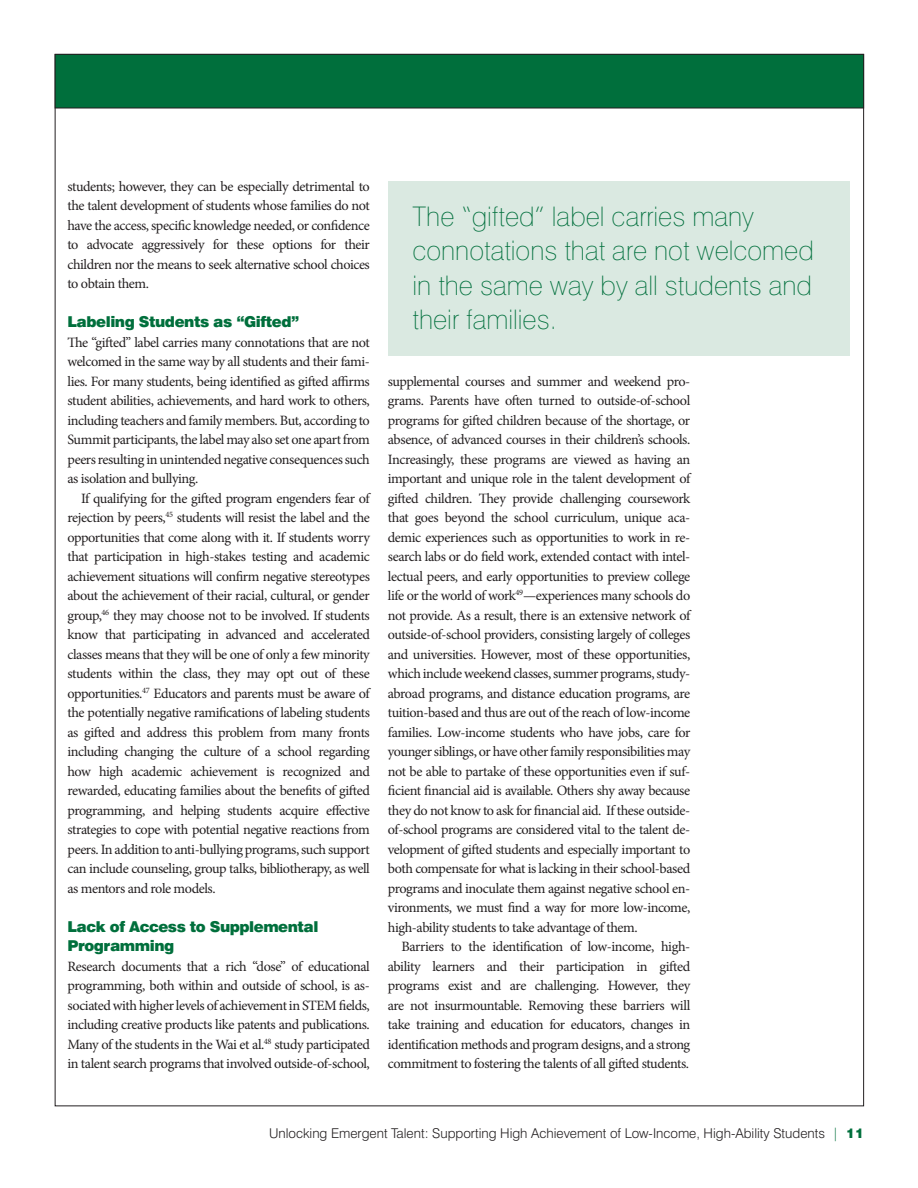
<style>
.page{position:relative;width:918px;height:1188px;background:#fff}
.page>*{position:absolute;margin:0;border:0;box-sizing:border-box;transform-origin:0 0}
.t1{font:100 27px/34.5px "Swiss 721 BT";color:#006f3c}
.Subhead{font:900 15px/19.5px "Swiss 721 BT";letter-spacing:-.03em;color:#006f3c}
.Body_text_NO_INDENT{font:14.25px/19.5px "Minion Pro";letter-spacing:-.035em;color:#231f20;text-align:justify}
.Body_text{font:14.25px/19.5px "Minion Pro";letter-spacing:-.035em;color:#231f20;text-align:justify}
.t2{font:300 13.5px "Swiss 721 BT";color:#231f20}
.s1{color:#006f3c}
.s2{font-weight:900;color:#006f3c}
</style>
<div class="page">
<div style="left:55px;top:54px;width:809px;height:54px;background:#006f3c"></div>
<div style="left:55px;top:54px;width:809px;height:54px;border:1px solid #231f20"></div>
<div style="left:388px;top:181px;width:462px;height:175px;background:#dae9e1"></div>
<p class="Body_text" style="left:68px;top:176px;width:304px">students; however, they can be especially detrimental to the talent development of students whose families do not have the access, specific knowledge needed, or confidence to advocate aggressively for these options for their children nor the means to seek alternative school choices to obtain them.</p>
<p class="Subhead" style="left:68px;top:312px;width:233px">Labeling Students as “Gifted”</p>
<p class="Body_text_NO_INDENT" style="left:68px;top:332px;width:304px">The “gifted” label carries many connotations that are not welcomed in the same way by all students and their fami&shy;lies. For many students, being identified as gifted affirms student abilities, achievements, and hard work to others, including teachers and family members. But, according to Summit participants, the label may also set one apart from peers resulting in unintended negative consequences such as isolation and bullying.</p>
<p class="Body_text" style="left:68px;top:488px;width:304px;text-indent:14px">If qualifying for the gifted program engenders fear of rejection by peers,<sup>45</sup> students will resist the label and the opportunities that come along with it. If students worry that participation in high-stakes testing and academic achievement situations will confirm negative stereotypes about the achievement of their racial, cultural, or gender group,<sup>46</sup> they may choose not to be involved. If students know that participating in advanced and accelerated classes means that they will be one of only a few minority students within the class, they may opt out of these opportunities.<sup>47</sup> Educators and parents must be aware of the potentially negative ramifications of labeling students as gifted and address this problem from many fronts including changing the culture of a school regarding how high academic achievement is recognized and rewarded, educating families about the benefits of gifted programming, and helping students acquire effective strategies to cope with potential negative reactions from peers. In addition to anti-bullying programs, such support can include counseling, group talks, bibliotherapy, as well as mentors and role models.</p>
<p class="Subhead" style="left:68px;top:916px;width:253px">Lack of Access to Supplemental<br>Programming</p>
<p class="Body_text_NO_INDENT" style="left:68px;top:956px;width:304px">Research documents that a rich “dose” of educational programming, both within and outside of school, is as&shy;sociated with higher levels of achievement in STEM fields, including creative products like patents and publications.<br>Many of the students in the Wai et al.<sup>48</sup> study participated in talent search programs that involved outside-of-school,</p>
<p class="t1" style="left:413px;top:199px;width:403px">The “gifted” label carries many connotations that are not welcomed in the same way by all students and their families.</p>
<p class="Body_text_NO_INDENT" style="left:388px;top:371px;width:304px">supplemental courses and summer and weekend pro&shy;grams. Parents have often turned to outside-of-school programs for gifted children because of the shortage, or absence, of advanced courses in their children’s schools.<br>Increasingly, these programs are viewed as having an important and unique role in the talent development of gifted children. They provide challenging coursework that goes beyond the school curriculum, unique aca&shy;demic experiences such as opportunities to work in re&shy;search labs or do field work, extended contact with intel&shy;lectual peers, and early opportunities to preview college life or the world of work<sup>49</sup>—experiences many schools do not provide. As a result, there is an extensive network of outside-of-school providers, consisting largely of colleges and universities. However, most of these opportunities, which include weekend classes, summer programs, study&shy;abroad programs, and distance education programs, are tuition-based and thus are out of the reach of low-income families. Low-income students who have jobs, care for younger siblings, or have other family responsibilities may not be able to partake of these opportunities even if suf&shy;ficient financial aid is available. Others shy away because they do not know to ask for financial aid. If these outside&shy;of-school programs are considered vital to the talent de&shy;velopment of gifted students and especially important to both compensate for what is lacking in their school-based programs and inoculate them against negative school en&shy;vironments, we must find a way for more low-income, high-ability students to take advantage of them.</p>
<p class="Body_text" style="left:388px;top:937px;width:304px;text-indent:14px">Barriers to the identification of low-income, high&shy;ability learners and their participation in gifted programs exist and are challenging. However, they are not insurmountable. Removing these barriers will take training and education for educators, changes in identification methods and program designs, and a strong commitment to fostering the talents of all gifted students.</p>
<p class="t2" style="left:269px;top:1125px;width:596px">Unlocking Emergent Talent: Supporting High Achievement of Low-Income, High-Ability Students <span class="s1">|</span> <span class="s2">11</span></p>
</div>
